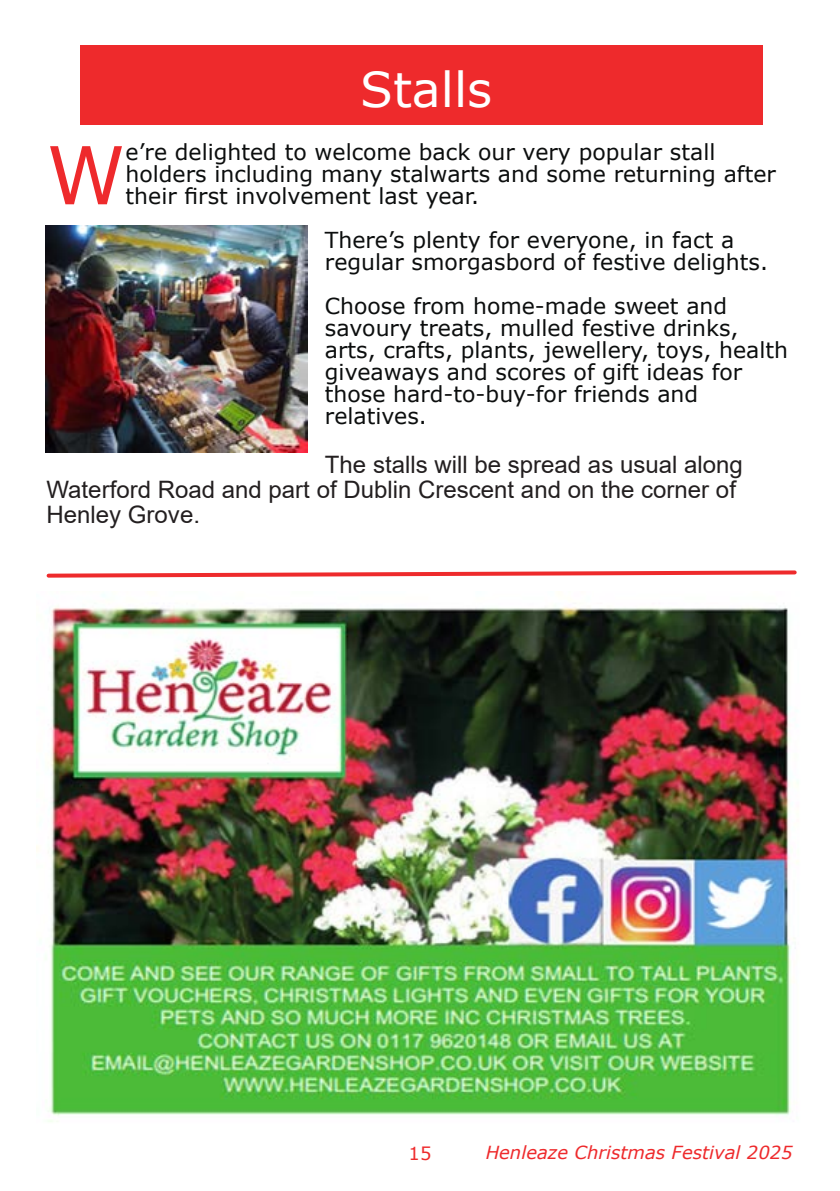
<style>
.page{position:relative;width:840px;height:1191px;background:#fff}
.page>*{position:absolute;margin:0;border:0;box-sizing:border-box;transform-origin:0 0}
.t1{font:80px "Verdana";color:#ee2a2c}
.t2{font:48px "Verdana";color:#fff}
.t3{font:24px/24.8px "Arial";color:#231f20}
.t4{font:22px/22px "Verdana";color:#0c0e0e}
.t5{font:italic 18px "Verdana";color:#ee2a2c}
.t6{font:18px "Verdana";color:#ee2a2c}
</style>
<div class="page">
<img style="left:46px;top:225px;width:261px;height:227px">
<svg style="left:46px;top:570px;width:751px;height:8px"></svg>
<div style="left:80px;top:45px;width:682px;height:80px;background:#ee2a2c"></div>
<img style="left:37px;top:594px;width:761px;height:528px">
<h2 class="t2" style="left:360px;top:71px;width:133px">Stalls</h2>
<h1 class="t1" style="left:46px;top:143px;width:81px">W</h1>
<p class="t4" style="left:125px;top:143px;width:651px">e’re delighted to welcome back our very popular stall holders including many stalwarts and some returning after their first involvement last year.</p>
<p class="t4" style="left:325px;top:231px;width:444px">There’s plenty for everyone, in fact a regular smorgasbord of festive delights.</p>
<p class="t4" style="left:325px;top:297px;width:464px">Choose from home-made sweet and savoury treats, mulled festive drinks, arts, crafts, plants, jewellery, toys, health giveaways and scores of gift ideas for those hard-to-buy-for friends and relatives.</p>
<p class="t3" style="left:46px;top:454px;width:697px;text-indent:278px">The stalls will be spread as usual along<br>Waterford Road and part of Dublin Crescent and on the corner of<br>Henley Grove.</p>
<p class="t6" style="left:408px;top:1146px;width:24px">15</p>
<p class="t5" style="left:485px;top:1145px;width:308px">Henleaze Christmas Festival 2025</p>
</div>
